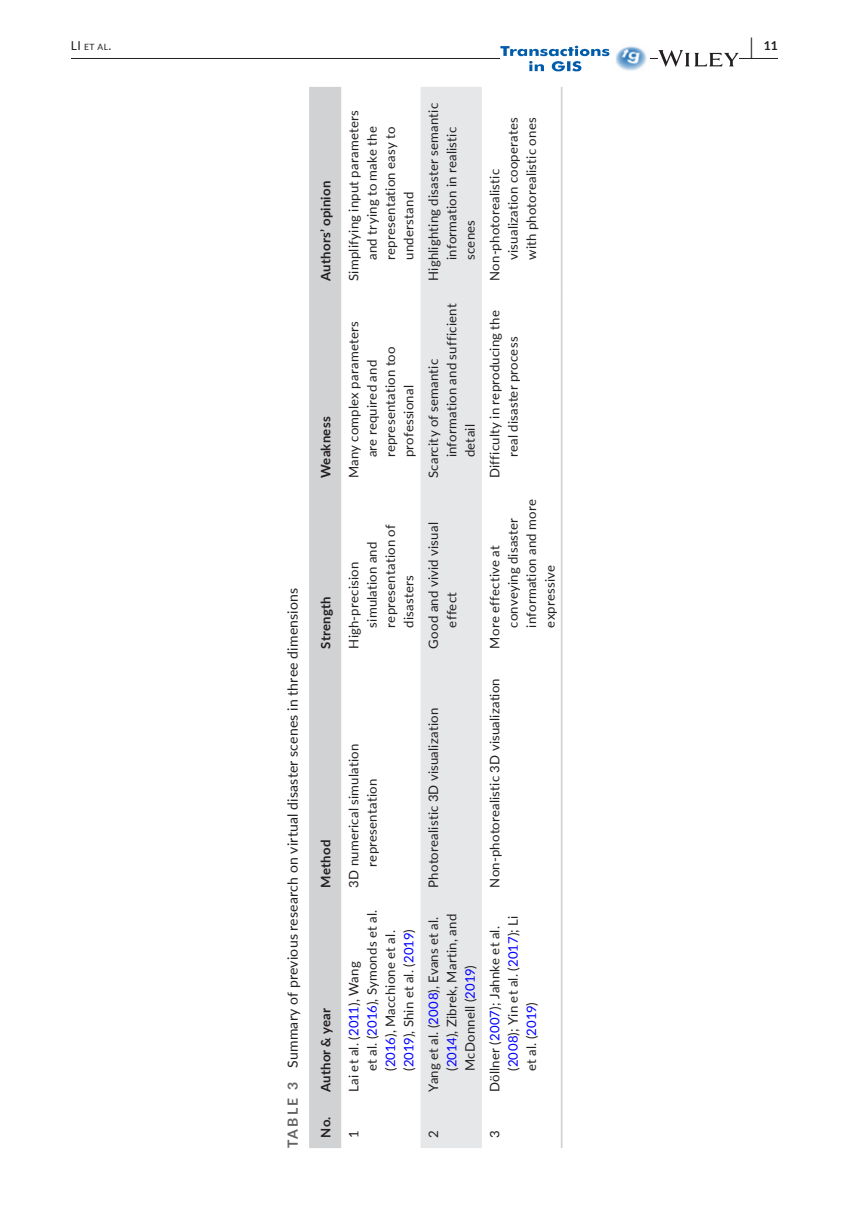
<style>
.page{position:relative;width:849px;height:1221px;background:#fff}
.page>*{position:absolute;margin:0;border:0;box-sizing:border-box;transform-origin:0 0}
.t1{font:14px "Lato";letter-spacing:.015em;color:#231f20}
.t2{font:13.12px/18.4px "Lato";letter-spacing:.015em;color:#231f20}
.t3{font:700 13.12px "Lato";letter-spacing:.02em;color:#231f20}
.t4{font:700 12.25px "Lato";color:#231f20}
.t5{font:8.58px "Lato";color:#231f20}
.s1{font-size:12.25px}
.s2{font-size:22.75px}
.s3{font-weight:700;color:#636366}
.s4{color:#00f}
</style>
<div class="page">
<hr style="left:71px;top:58px;width:706px;height:1px;background:#231f20">
<div style="left:500px;top:45px;width:149px;height:27px;background:#fff"></div>
<img style="left:615px;top:46px;width:32px;height:25px">
<img style="left:500px;top:45px;width:109px;height:26px">
<svg style="left:658px;top:50px;width:80px;height:17px"></svg>
<div style="left:309px;top:87px;width:32px;height:1060px;background:#d1d2d4"></div>
<div style="left:420px;top:87px;width:62px;height:1060px;background:#e6e7e9"></div>
<hr style="left:560px;top:1102px;width:2px;height:45px;background:#d1d2d4">
<hr style="left:560px;top:898px;width:2px;height:204px;background:#d1d2d4">
<hr style="left:560px;top:659px;width:2px;height:239px;background:#d1d2d4">
<hr style="left:560px;top:489px;width:2px;height:170px;background:#d1d2d4">
<hr style="left:560px;top:291px;width:2px;height:198px;background:#d1d2d4">
<hr style="left:560px;top:87px;width:2px;height:204px;background:#d1d2d4">
<p class="t5" style="left:71px;top:41px;width:42px"><span class="s1">LI</span> et al<span class="s1">.</span></p>
<p class="t4" style="left:749px;top:37px;width:29px"><span class="s2">|</span> 11</p>
<p class="t1" style="left:282px;top:1147px;width:561px;rotate:-90deg"><span class="s3">TABLE 3</span> Summary of previous research on virtual disaster scenes in three dimensions</p>
<p class="t3" style="left:316px;top:281px;width:101px;rotate:-90deg">Authors’ opinion</p>
<p class="t3" style="left:316px;top:478px;width:63px;rotate:-90deg">Weakness</p>
<p class="t3" style="left:316px;top:648px;width:54px;rotate:-90deg">Strength</p>
<p class="t3" style="left:316px;top:887px;width:49px;rotate:-90deg">Method</p>
<p class="t3" style="left:316px;top:1137px;width:131px;rotate:-90deg">No. Author &amp; year</p>
<p class="t2" style="left:344px;top:260px;width:151px;text-indent:-21px;rotate:-90deg">Simplifying input parameters and trying to make the representation easy to understand</p>
<p class="t2" style="left:344px;top:457px;width:137px;text-indent:-21px;rotate:-90deg">Many complex parameters are required and representation too professional</p>
<p class="t2" style="left:423px;top:260px;width:158px;text-indent:-21px;rotate:-90deg">Highlighting disaster semantic information in realistic scenes</p>
<p class="t2" style="left:423px;top:457px;width:155px;text-indent:-21px;rotate:-90deg">Scarcity of semantic information and sufficient detail</p>
<p class="t2" style="left:344px;top:627px;width:104px;text-indent:-21px;rotate:-90deg">High-precision simulation and representation of disasters</p>
<p class="t2" style="left:423px;top:627px;width:107px;text-indent:-21px;rotate:-90deg">Good and vivid visual effect</p>
<p class="t2" style="left:344px;top:866px;width:124px;text-indent:-21px;rotate:-90deg">3D numerical simulation representation</p>
<p class="t2" style="left:344px;top:1070px;width:162px;text-indent:-21px;rotate:-90deg">Lai et al. (<span class="s4">2011</span>), Wang<br>et al. (<span class="s4">2016</span>), Symonds et al. (<span class="s4">2016</span>), Macchione et al. (<span class="s4">2019</span>), Shin et al. (<span class="s4">2019</span>)</p>
<p class="t2" style="left:423px;top:887px;width:181px;rotate:-90deg">Photorealistic 3D visualization</p>
<p class="t2" style="left:423px;top:1070px;width:158px;text-indent:-21px;rotate:-90deg">Yang et al. (<span class="s4">2008</span>), Evans et al. (<span class="s4">2014</span>), Zibrek, Martin, and<br>McDonnell (<span class="s4">2019</span>)</p>
<p class="t2" style="left:485px;top:260px;width:144px;text-indent:-21px;rotate:-90deg">Non-photorealistic visualization cooperates with photorealistic ones</p>
<p class="t2" style="left:485px;top:478px;width:170px;text-align:center;rotate:-90deg">Difficulty in reproducing the real disaster process</p>
<p class="t2" style="left:485px;top:627px;width:130px;text-indent:-21px;rotate:-90deg">More effective at conveying disaster information and more expressive</p>
<p class="t2" style="left:485px;top:887px;width:211px;rotate:-90deg">Non-photorealistic 3D visualization</p>
<p class="t2" style="left:485px;top:1070px;width:157px;text-indent:-21px;rotate:-90deg">Döllner (<span class="s4">2007</span>); Jahnke et al. (<span class="s4">2008</span>); Yin et al. (<span class="s4">2017</span>); Li et al. (<span class="s4">2019</span>)</p>
<p class="t2" style="left:344px;top:1137px;width:9px;rotate:-90deg">1</p>
<p class="t2" style="left:423px;top:1137px;width:9px;rotate:-90deg">2</p>
<p class="t2" style="left:485px;top:1137px;width:9px;rotate:-90deg">3</p>
</div>
